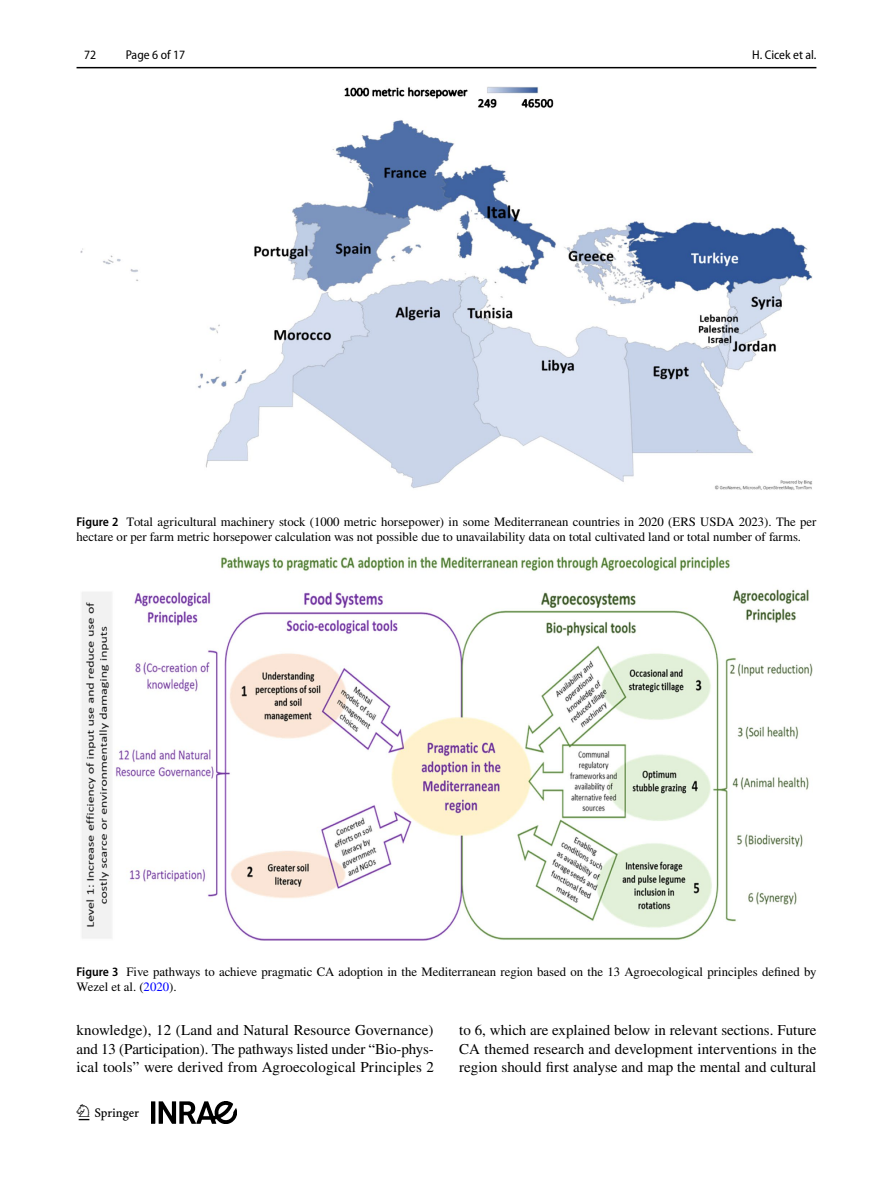
<style>
.page{position:relative;width:893px;height:1187px;background:#fff}
.page>*{position:absolute;margin:0;border:0;box-sizing:border-box;transform-origin:0 0}
.t1{font:22.5px "Springnew Regular 2";color:#000}
.t2{font:15px/18.8px "STIX";letter-spacing:.005em;color:#000;text-align:justify}
.t3{font:12.75px/15px "STIX";color:#000}
.t4{font:semi-condensed 12.75px "Myriad Pro";color:#000}
.s1{font-family:"Myriad Pro";font-weight:600;font-stretch:semi-condensed}
.s2{color:#00f}
</style>
<div class="page">
<hr style="left:77px;top:67px;width:739px;height:1px;background:#000">
<img style="left:151px;top:1101px;width:85px;height:22px">
<img style="left:81px;top:87px;width:731px;height:403px">
<img style="left:82px;top:556px;width:730px;height:384px">
<p class="t4" style="left:84px;top:48px;width:14px">72</p>
<p class="t4" style="left:126px;top:48px;width:61px">Page 6 of 17</p>
<p class="t4" style="left:752px;top:48px;width:66px">H. Cicek et al.</p>
<p class="t3" style="left:77px;top:515px;width:741px"><span class="s1">Figure 2</span> Total agricultural machinery stock (1000 metric horsepower) in some Mediterranean countries in 2020 (ERS USDA 2023). The per hectare or per farm metric horsepower calculation was not possible due to unavailability data on total cultivated land or total number of farms.</p>
<p class="t3" style="left:77px;top:965px;width:741px"><span class="s1">Figure 3</span> Five pathways to achieve pragmatic CA adoption in the Mediterranean region based on the 13 Agroecological principles defined by<br>Wezel et al. (<span class="s2">2020</span>).</p>
<p class="t2" style="left:77px;top:1021px;width:359px">knowledge), 12 (Land and Natural Resource Governance) and 13 (Participation). The pathways listed under “Bio-phys&shy;ical tools” were derived from Agroecological Principles 2</p>
<p class="t2" style="left:459px;top:1021px;width:359px">to 6, which are explained below in relevant sections. Future CA themed research and development interventions in the region should first analyse and map the mental and cultural</p>
<h1 class="t1" style="left:79px;top:1104px;width:62px">1 3</h1>
</div>
